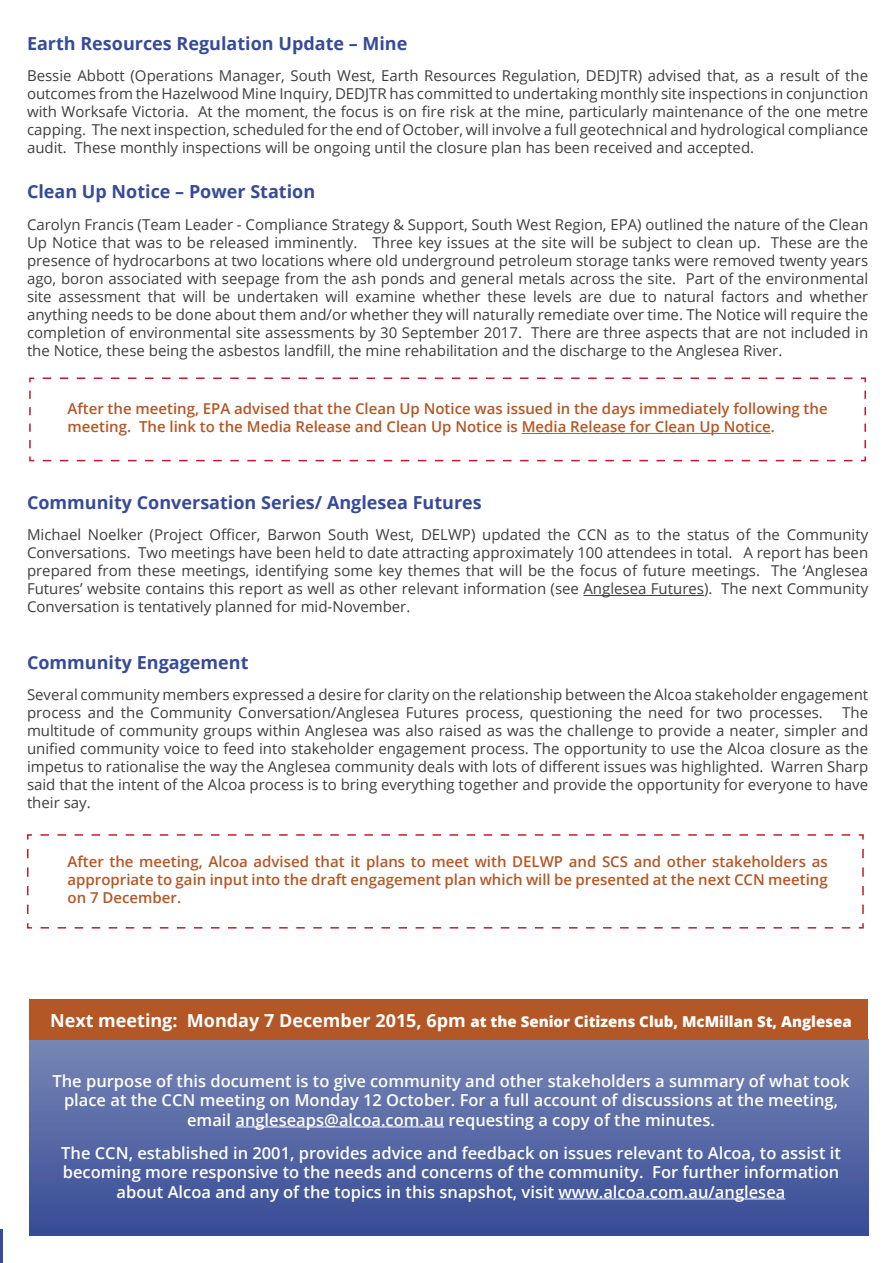
<style>
.page{position:relative;width:893px;height:1263px;background:#fff}
.page>*{position:absolute;margin:0;border:0;box-sizing:border-box;transform-origin:0 0}
.t1{font:700 18px "Open Sans";color:#374b96}
.t2{font:600 16.5px/19.5px "Open Sans";color:#fff;text-align:center}
.t3{font:15px/18px "Open Sans";color:#3e3e3f;text-align:justify}
.t4{font:600 15px/18px "Open Sans";color:#b35726}
.t5{font:800 15px "Open Sans";color:#fff}
.s1{font-weight:700;font-size:18px}
</style>
<div class="page">
<svg style="left:29px;top:1040px;width:839px;height:195px;background:#5769a5"></svg>
<div style="left:29px;top:999px;width:839px;height:41px;background:#b35726"></div>
<hr style="left:235px;top:1126px;width:209px;height:1px;background:#fff">
<hr style="left:558px;top:1198px;width:227px;height:1px;background:#fff">
<hr style="left:0;top:1229px;width:3px;height:33px;background:#384b96">
<hr style="left:583px;top:595px;width:121px;height:1px;background:#3e3e3f">
<svg style="left:29px;top:377px;width:837px;height:85px"></svg>
<svg style="left:27px;top:834px;width:837px;height:95px"></svg>
<p class="t1" style="left:27px;top:31px;width:382px">Earth Resources Regulation Update – Mine</p>
<p class="t3" style="left:27px;top:66px;width:843px">Bessie Abbott (Operations Manager, South West, Earth Resources Regulation, DEDJTR) advised that, as a result of the outcomes from the Hazelwood Mine Inquiry, DEDJTR has committed to undertaking monthly site inspections in conjunction with Worksafe Victoria. At the moment, the focus is on fire risk at the mine, particularly maintenance of the one metre capping. The next inspection, scheduled for the end of October, will involve a full geotechnical and hydrological compliance audit. These monthly inspections will be ongoing until the closure plan has been received and accepted.</p>
<p class="t1" style="left:27px;top:179px;width:290px">Clean Up Notice – Power Station</p>
<p class="t3" style="left:27px;top:215px;width:843px">Carolyn Francis (Team Leader - Compliance Strategy &amp; Support, South West Region, EPA) outlined the nature of the Clean Up Notice that was to be released imminently. Three key issues at the site will be subject to clean up. These are the presence of hydrocarbons at two locations where old underground petroleum storage tanks were removed twenty years ago, boron associated with seepage from the ash ponds and general metals across the site. Part of the environmental site assessment that will be undertaken will examine whether these levels are due to natural factors and whether anything needs to be done about them and/or whether they will naturally remediate over time. The Notice will require the completion of environmental site assessments by 30 September 2017. There are three aspects that are not included in the Notice, these being the asbestos landfill, the mine rehabilitation and the discharge to the Anglesea River.</p>
<p class="t4" style="left:68px;top:400px;width:762px">After the meeting, EPA advised that the Clean Up Notice was issued in the days immediately following the meeting. The link to the Media Release and Clean Up Notice is Media Release for Clean Up Notice.</p>
<p class="t1" style="left:27px;top:490px;width:456px">Community Conversation Series/ Anglesea Futures</p>
<p class="t3" style="left:27px;top:525px;width:843px">Michael Noelker (Project Officer, Barwon South West, DELWP) updated the CCN as to the status of the Community Conversations. Two meetings have been held to date attracting approximately 100 attendees in total. A report has been prepared from these meetings, identifying some key themes that will be the focus of future meetings. The ‘Anglesea Futures’ website contains this report as well as other relevant information (see Anglesea Futures). The next Community Conversation is tentatively planned for mid-November.</p>
<p class="t1" style="left:27px;top:649px;width:223px">Community Engagement</p>
<p class="t3" style="left:27px;top:685px;width:843px">Several community members expressed a desire for clarity on the relationship between the Alcoa stakeholder engagement process and the Community Conversation/Anglesea Futures process, questioning the need for two processes.</p>
<p class="t3" style="left:27px;top:703px;width:843px;text-indent:815px">The multitude of community groups within Anglesea was also raised as was the challenge to provide a neater, simpler and unified community voice to feed into stakeholder engagement process. The opportunity to use the Alcoa closure as the impetus to rationalise the way the Anglesea community deals with lots of different issues was highlighted. Warren Sharp said that the intent of the Alcoa process is to bring everything together and provide the opportunity for everyone to have their say.</p>
<p class="t4" style="left:68px;top:852px;width:762px;text-align:justify">After the meeting, Alcoa advised that it plans to meet with DELWP and SCS and other stakeholders as appropriate to gain input into the draft engagement plan which will be presented at the next CCN meeting on 7 December.</p>
<p class="t5" style="left:50px;top:1010px;width:803px"><span class="s1">Next meeting: Monday 7 December 2015, 6pm</span> at the Senior Citizens Club, McMillan St, Anglesea</p>
<p class="t2" style="left:52px;top:1070px;width:799px">The purpose of this document is to give community and other stakeholders a summary of what took place at the CCN meeting on Monday 12 October. For a full account of discussions at the meeting, email angleseaps@alcoa.com.au requesting a copy of the minutes.</p>
<p class="t2" style="left:61px;top:1143px;width:781px">The CCN, established in 2001, provides advice and feedback on issues relevant to Alcoa, to assist it becoming more responsive to the needs and concerns of the community. For further information about Alcoa and any of the topics in this snapshot, visit www.alcoa.com.au/anglesea</p>
</div>
